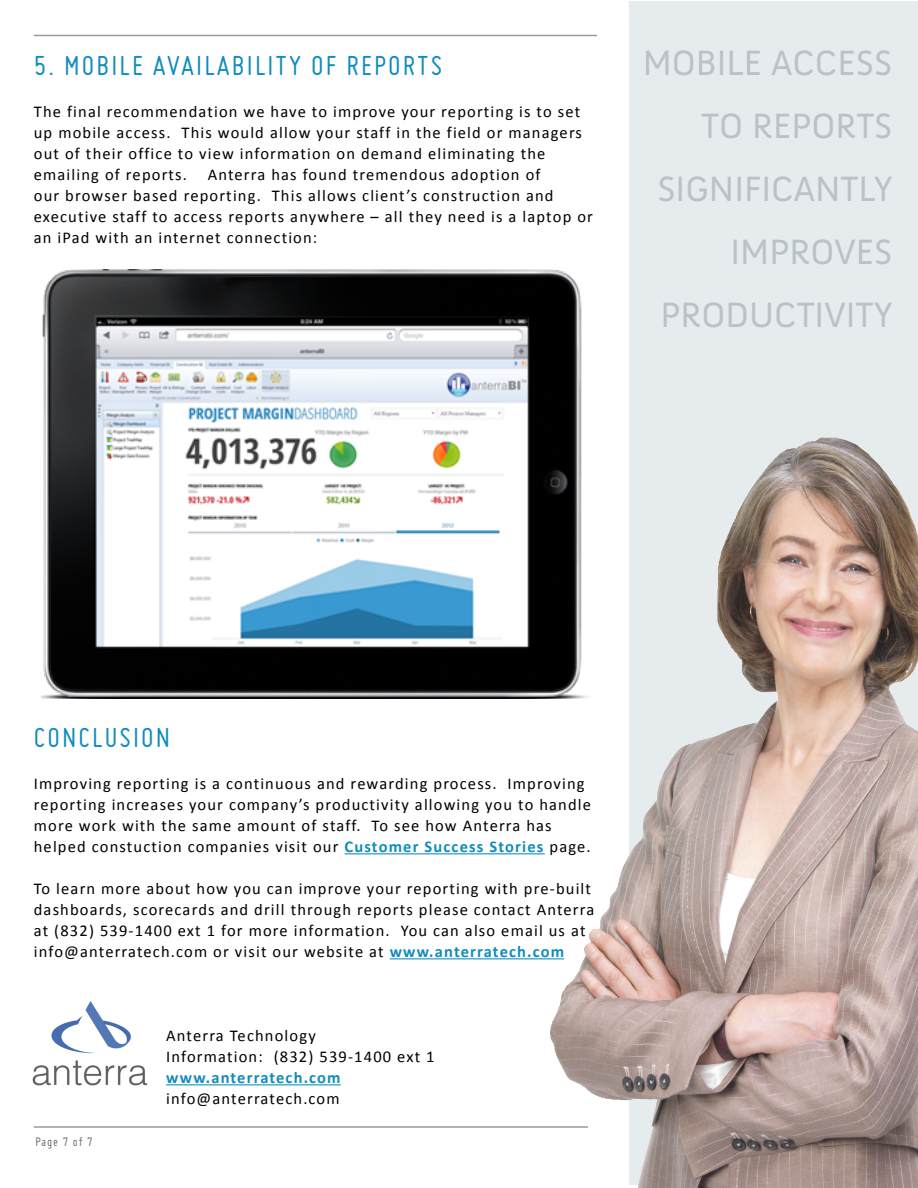
<style>
.page{position:relative;width:918px;height:1188px;background:#fff}
.page>*{position:absolute;margin:0;border:0;box-sizing:border-box;transform-origin:0 0}
.t1{font:36px/63px "Anivers";color:#bbc2c6;text-align:right}
.t2{font:30px "Miso";letter-spacing:.07em;color:#118cbe}
.t3{font:16.5px/21px "Calibri";letter-spacing:.07em;color:#000}
.t4{font:700 16.5px "Calibri";letter-spacing:.07em;color:#118cbe}
.t5{font:13.5px "Miso";letter-spacing:.07em;color:#636c75}
.s1{font-weight:700;color:#118cbd}
</style>
<div class="page">
<hr style="left:345px;top:853px;width:200px;height:1px;background:#118cbd">
<hr style="left:390px;top:958px;width:174px;height:1px;background:#118cbd">
<hr style="left:166px;top:1084px;width:175px;height:1px;background:#118cbe">
<img style="left:41px;top:270px;width:541px;height:429px">
<div style="left:630px;top:1px;width:288px;height:1184px;background:#e6ebee"></div>
<img style="left:548px;top:413px;width:370px;height:775px">
<hr style="left:34px;top:35px;width:563px;height:1px;background:#999b9c">
<hr style="left:34px;top:1126px;width:554px;height:2px;background:#999b9c">
<img style="left:32px;top:1002px;width:115px;height:84px">
<h2 class="t2" style="left:34px;top:49px;width:410px">5. MOBILE AVAILABILITY OF REPORTS</h2>
<p class="t3" style="left:34px;top:101px;width:550px">The final recommendation we have to improve your reporting is to set up mobile access. This would allow your staff in the field or managers out of their office to view information on demand eliminating the emailing of reports.</p>
<p class="t3" style="left:34px;top:164px;width:561px;text-indent:174px">Anterra has found tremendous adoption of<br>our browser based reporting. This allows client’s construction and executive staff to access reports anywhere – all they need is a laptop or an iPad with an internet connection:</p>
<h1 class="t1" style="left:643px;top:32px;width:251px">MOBILE ACCESS<br>TO REPORTS<br>SIGNIFICANTLY<br>IMPROVES<br>PRODUCTIVITY</h1>
<h2 class="t2" style="left:34px;top:721px;width:138px">CONCLUSION</h2>
<p class="t3" style="left:34px;top:773px;width:559px">Improving reporting is a continuous and rewarding process. Improving reporting increases your company’s productivity allowing you to handle more work with the same amount of staff. To see how Anterra has helped constuction companies visit our <span class="s1">Customer Success Stories</span> page.</p>
<p class="t3" style="left:34px;top:878px;width:562px">To learn more about how you can improve your reporting with pre-built dashboards, scorecards and drill through reports please contact Anterra at (832) 539-1400 ext 1 for more information. You can also email us at info@anterratech.com or visit our website at <span class="s1">www.anterratech.com</span></p>
<p class="t5" style="left:35px;top:1134px;width:59px">Page 7 of 7</p>
<p class="t3" style="left:166px;top:1025px;width:270px">Anterra Technology<br>Information: (832) 539-1400 ext 1</p>
<p class="t4" style="left:166px;top:1067px;width:176px">www.anterratech.com</p>
<p class="t3" style="left:166px;top:1088px;width:175px">info@anterratech.com</p>
</div>
